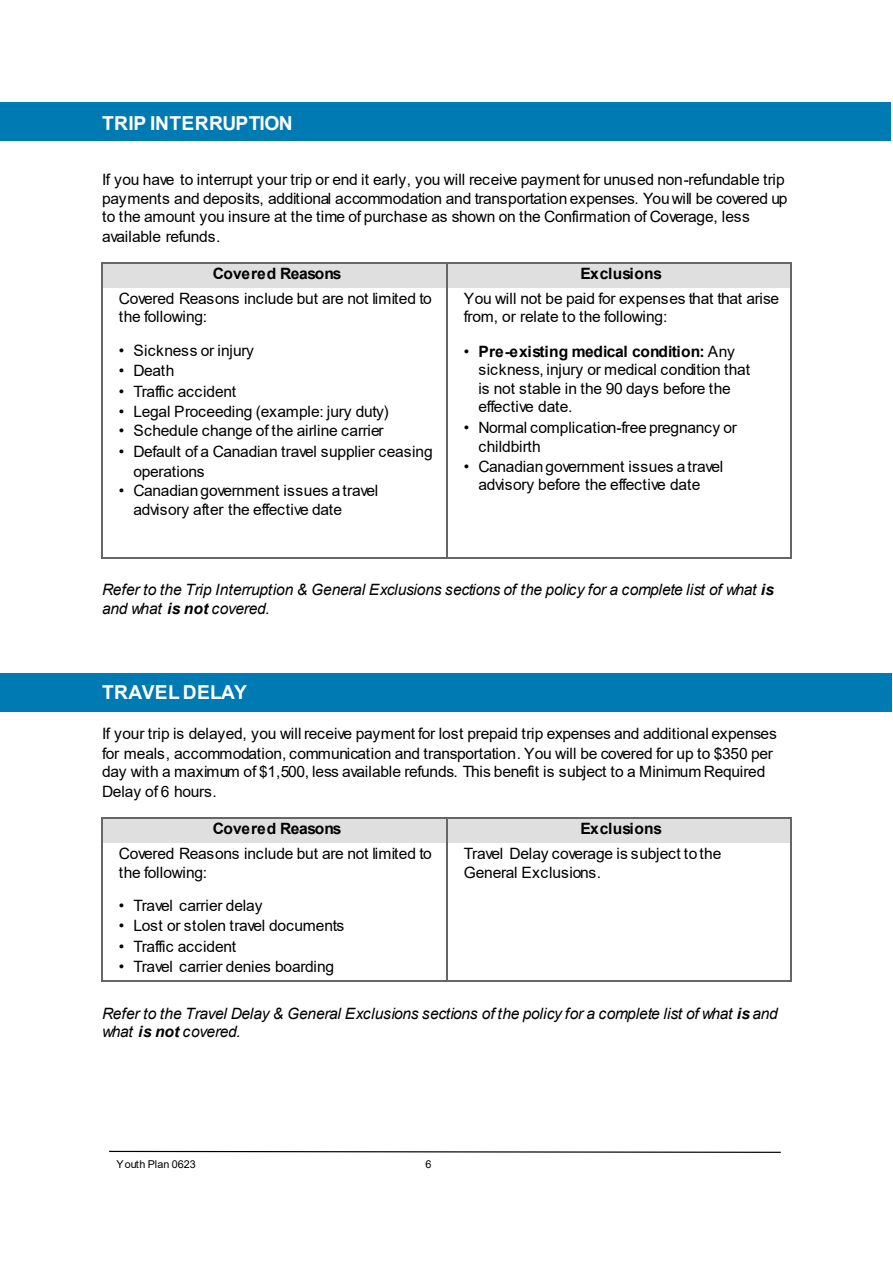
<style>
.page{position:relative;width:893px;height:1264px;background:#fff}
.page>*{position:absolute;margin:0;border:0;box-sizing:border-box;transform-origin:0 0}
.t1{font:700 19.2px "Gmdyqm Arial";letter-spacing:-.01em;color:#fff}
.t2{font:700 19.2px "Gmdyqm Arial";letter-spacing:.015em;color:#fff}
.t3{font:15.6px/19.2px "Jvfsgc Arial";letter-spacing:-.02em;color:#000}
.t4{font:italic 15.6px/19.2px "Dvfnmf Arial";letter-spacing:-.02em;color:#000}
.t5{font:700 15.6px "Gmdyqm Arial";letter-spacing:-.005em;color:#000}
.t6{font:15.6px "Jvfsgc Arial";letter-spacing:.01em;color:#000}
.t7{font:10.8px "Jvfsgc Arial";color:#000}
.s1{font-family:"Gmdyqm Arial";font-weight:700}
.s2{font-family:"Dhpbmy Arial";font-weight:700}
</style>
<div class="page">
<div style="left:0;top:103px;width:891px;height:38px;background:#007ab3"></div>
<div style="left:0;top:673px;width:892px;height:39px;background:#007ab3"></div>
<svg style="left:109px;top:1150px;width:672px;height:3px"></svg>
<div style="left:103px;top:262px;width:344px;height:25px;background:#dfdfdf"></div>
<div style="left:448px;top:262px;width:344px;height:25px;background:#dfdfdf"></div>
<hr style="left:102px;top:262px;width:344px;height:1px;background:#666">
<hr style="left:447px;top:262px;width:344px;height:1px;background:#666">
<svg style="left:101px;top:262px;width:1px;height:25px"></svg>
<svg style="left:446px;top:262px;width:1px;height:25px"></svg>
<svg style="left:791px;top:262px;width:1px;height:25px"></svg>
<hr style="left:101px;top:287px;width:1px;height:270px;background:#666">
<hr style="left:102px;top:557px;width:344px;height:2px;background:#666">
<hr style="left:446px;top:287px;width:1px;height:270px;background:#666">
<hr style="left:447px;top:557px;width:344px;height:2px;background:#666">
<hr style="left:791px;top:287px;width:1px;height:270px;background:#666">
<div style="left:103px;top:818px;width:344px;height:24px;background:#dfdfdf"></div>
<div style="left:448px;top:818px;width:344px;height:24px;background:#dfdfdf"></div>
<hr style="left:102px;top:817px;width:344px;height:1px;background:#666">
<hr style="left:447px;top:817px;width:344px;height:1px;background:#666">
<svg style="left:101px;top:817px;width:1px;height:25px"></svg>
<svg style="left:446px;top:817px;width:1px;height:25px"></svg>
<svg style="left:791px;top:817px;width:1px;height:25px"></svg>
<hr style="left:101px;top:842px;width:1px;height:138px;background:#666">
<hr style="left:102px;top:980px;width:344px;height:1px;background:#666">
<hr style="left:446px;top:842px;width:1px;height:138px;background:#666">
<hr style="left:447px;top:980px;width:344px;height:1px;background:#666">
<hr style="left:791px;top:842px;width:1px;height:138px;background:#666">
<h2 class="t1" style="left:102px;top:109px;width:192px">TRIP INTERRUPTION</h2>
<p class="t3" style="left:102px;top:170px;width:687px;line-height:18.8px">If you have to interrupt your trip or end it early, you will receive payment for unused non-refundable trip payments and deposits, additional accommodation and transportation expenses. Youwill be covered up to the amount you insure at the time of purchase as shown on the Confirmation of Coverage, less available refunds.</p>
<h3 class="t5" style="left:213px;top:262px;width:130px">Covered Reasons</h3>
<p class="t3" style="left:119px;top:289px;width:314px;line-height:18px">Covered Reasons include but are not limited to the following:</p>
<p class="t6" style="left:119px;top:339px;width:137px">• Sickness or injury</p>
<p class="t3" style="left:119px;top:361px;width:57px">• Death</p>
<p class="t3" style="left:119px;top:381px;width:119px">• Traffic accident</p>
<p class="t3" style="left:119px;top:402px;width:271px">• Legal Proceeding (example: jury duty)</p>
<p class="t3" style="left:119px;top:421px;width:266px">• Schedule change of the airline carrier</p>
<p class="t3" style="left:133px;top:441px;width:301px;line-height:20.4px;text-indent:-14px">• Default of a Canadian travel supplier ceasing operations</p>
<p class="t3" style="left:133px;top:481px;width:246px;text-indent:-14px">• Canadian government issues atravel advisory after the effective date</p>
<h3 class="t5" style="left:580px;top:262px;width:83px">Exclusions</h3>
<p class="t3" style="left:464px;top:289px;width:317px;line-height:18px">You will not be paid for expenses that that arise from, or relate to the following:</p>
<p class="t3" style="left:478px;top:342px;width:273px;line-height:18.5px;text-indent:-14px">• <span class="s1">Pre-existing medical condition:</span> Any sickness, injury or medical condition that is not stable in the 90 days before the effective date.</p>
<p class="t3" style="left:478px;top:417px;width:260px;text-indent:-14px">• Normal complication-free pregnancy or childbirth</p>
<p class="t3" style="left:464px;top:457px;width:261px;line-height:18px;text-align:center">• Canadian government issues atravel advisory before the effective date</p>
<p class="t4" style="left:102px;top:580px;width:673px">Refer to the Trip Interruption &amp; General Exclusions sections of the policy for a complete list of what <span class="s2">is </span>and what <span class="s2">is not</span> covered.</p>
<h2 class="t2" style="left:102px;top:679px;width:146px">TRAVEL DELAY</h2>
<p class="t3" style="left:102px;top:723px;width:676px;line-height:20.4px">If your trip is delayed, you will receive payment for lost prepaid trip expenses and additional expenses for meals, accommodation, communication and transportation. You will be covered for up to $350 per</p>
<p class="t3" style="left:102px;top:762px;width:665px">day with a maximum of $1,500, less available refunds. This benefit is subject to a Minimum Required<br>Delay of 6 hours.</p>
<h3 class="t5" style="left:213px;top:817px;width:130px">Covered Reasons</h3>
<h3 class="t5" style="left:580px;top:817px;width:83px">Exclusions</h3>
<p class="t3" style="left:119px;top:844px;width:314px">Covered Reasons include but are not limited to the following:</p>
<p class="t3" style="left:464px;top:844px;width:259px">Travel Delay coverage is subject to the<br>General Exclusions.</p>
<p class="t3" style="left:119px;top:895px;width:145px">• Travel carrier delay</p>
<p class="t3" style="left:119px;top:916px;width:227px">• Lost or stolen travel documents</p>
<p class="t3" style="left:119px;top:936px;width:119px">• Traffic accident</p>
<p class="t3" style="left:119px;top:957px;width:217px">• Travel carrier denies boarding</p>
<p class="t4" style="left:102px;top:1004px;width:677px;line-height:18px">Refer to the Travel Delay &amp; General Exclusions sections of the policy for a complete list of what <span class="s2">is</span> and what <span class="s2">is not</span> covered.</p>
<p class="t7" style="left:117px;top:1156px;width:81px">Youth Plan 0623</p>
<p class="t7" style="left:425px;top:1156px;width:8px">6</p>
</div>
